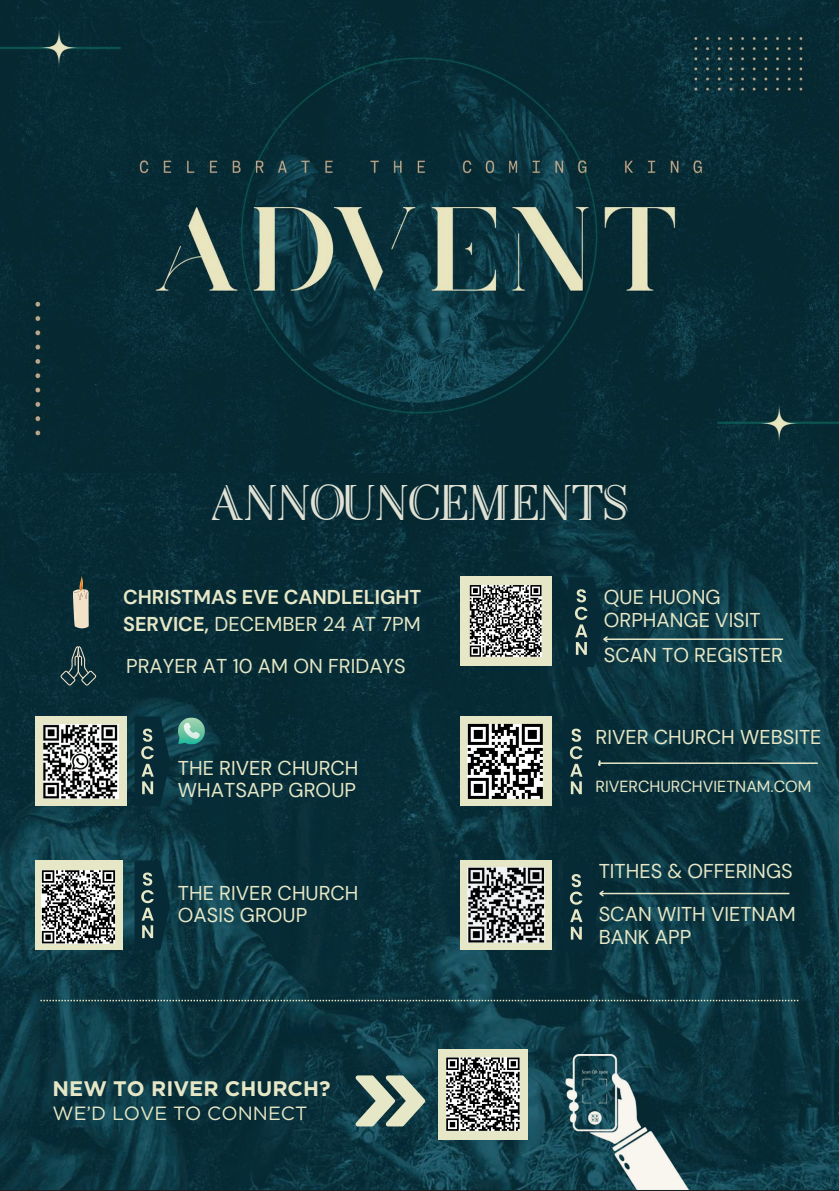
<style>
.page{position:relative;width:839px;height:1191px;background:#fff}
.page>*{position:absolute;margin:0;border:0;box-sizing:border-box;transform-origin:0 0}
.t1{font:700 46.4px "Leyton Personal";color:#e0e2d5}
.t2{font:700 21px "Gotham";color:#e5e7c6}
.t3{font:20px/22.4px "DM Sans";color:#e5e7c6}
.t4{font:700 20px/27px "DM Sans";color:#e5e7c6}
.t5{font:19.2px "Gotham";color:#e5e7c6}
.t6{font:16px "DM Sans";color:#e5e7c6}
.s1{font-weight:400}
</style>
<div class="page">
<img style="left:0;top:473px;width:838px;height:717px">
<hr style="left:600px;top:893px;width:189px;height:1px;background:#e5e7c6">
<hr style="left:604px;top:638px;width:179px;height:2px;background:#e5e7c6">
<hr style="left:600px;top:762px;width:217px;height:2px;background:#e5e7c6">
<div style="left:35px;top:716px;width:91px;height:90px;background:#e5e7c6"></div>
<img style="left:43px;top:725px;width:75px;height:73px">
<svg style="left:134px;top:717px;width:36px;height:89px;background:#1c4047"></svg>
<svg style="left:563px;top:717px;width:39px;height:89px;background:#1a3c43"></svg>
<svg style="left:563px;top:862px;width:42px;height:90px;background:#193b43"></svg>
<svg style="left:568px;top:577px;width:41px;height:90px;background:#1a3d45"></svg>
<svg style="left:134px;top:860px;width:36px;height:90px;background:#1c4048"></svg>
<img style="left:178px;top:717px;width:27px;height:27px">
<img style="left:183px;top:723px;width:17px;height:16px">
<div style="left:460px;top:860px;width:91px;height:90px;background:#e5e7c6"></div>
<div style="left:460px;top:716px;width:91px;height:90px;background:#e5e7c6"></div>
<div style="left:460px;top:576px;width:91px;height:90px;background:#e5e7c6"></div>
<img style="left:468px;top:868px;width:76px;height:75px">
<div style="left:35px;top:860px;width:88px;height:90px;background:#e5e7c6"></div>
<svg style="left:40px;top:1000px;width:758px;height:1px"></svg>
<svg style="left:468px;top:724px;width:75px;height:75px;background:#787878"></svg>
<div style="left:438px;top:1049px;width:89px;height:90px;background:#e5e7c6"></div>
<svg style="left:355px;top:1075px;width:70px;height:51px;background:#86998b"></svg>
<img style="left:565px;top:1055px;width:123px;height:135px">
<svg style="left:42px;top:870px;width:73px;height:73px;background:#7c7c7c"></svg>
<svg style="left:446px;top:1058px;width:73px;height:73px;background:#7c7c7c"></svg>
<img style="left:0;top:0;width:838px;height:473px">
<svg style="left:470px;top:585px;width:71px;height:72px;background:#7d7d7d"></svg>
<svg style="left:72px;top:576px;width:17px;height:52px"></svg>
<svg style="left:60px;top:646px;width:36px;height:39px"></svg>
<h1 class="t1" style="left:211px;top:484px;width:419px">ANNOUNCEMENTS</h1>
<p class="t4" style="left:123px;top:584px;width:300px">CHRISTMAS EVE CANDLELIGHT<br>SERVICE, <span class="s1">DECEMBER 24 AT 7PM</span></p>
<p class="t3" style="left:126px;top:655px;width:281px">PRAYER AT 10 AM ON FRIDAYS</p>
<p class="t3" style="left:178px;top:756px;width:182px">THE RIVER CHURCH<br>WHATSAPP GROUP</p>
<p class="t3" style="left:178px;top:881px;width:182px">THE RIVER CHURCH<br>OASIS GROUP</p>
<p class="t2" style="left:53px;top:1074px;width:279px">NEW TO RIVER CHURCH?</p>
<p class="t5" style="left:53px;top:1101px;width:256px">WE’D LOVE TO CONNECT</p>
<p class="t3" style="left:603px;top:586px;width:158px">QUE HUONG<br>ORPHANGE VISIT</p>
<p class="t3" style="left:603px;top:644px;width:181px">SCAN TO REGISTER</p>
<p class="t3" style="left:595px;top:726px;width:227px">RIVER CHURCH WEBSITE</p>
<p class="t6" style="left:595px;top:776px;width:217px">RIVERCHURCHVIETNAM.COM</p>
<p class="t3" style="left:598px;top:860px;width:195px">TITHES &amp; OFFERINGS</p>
<p class="t3" style="left:598px;top:903px;width:198px">SCAN WITH VIETNAM<br>BANK APP</p>
</div>
